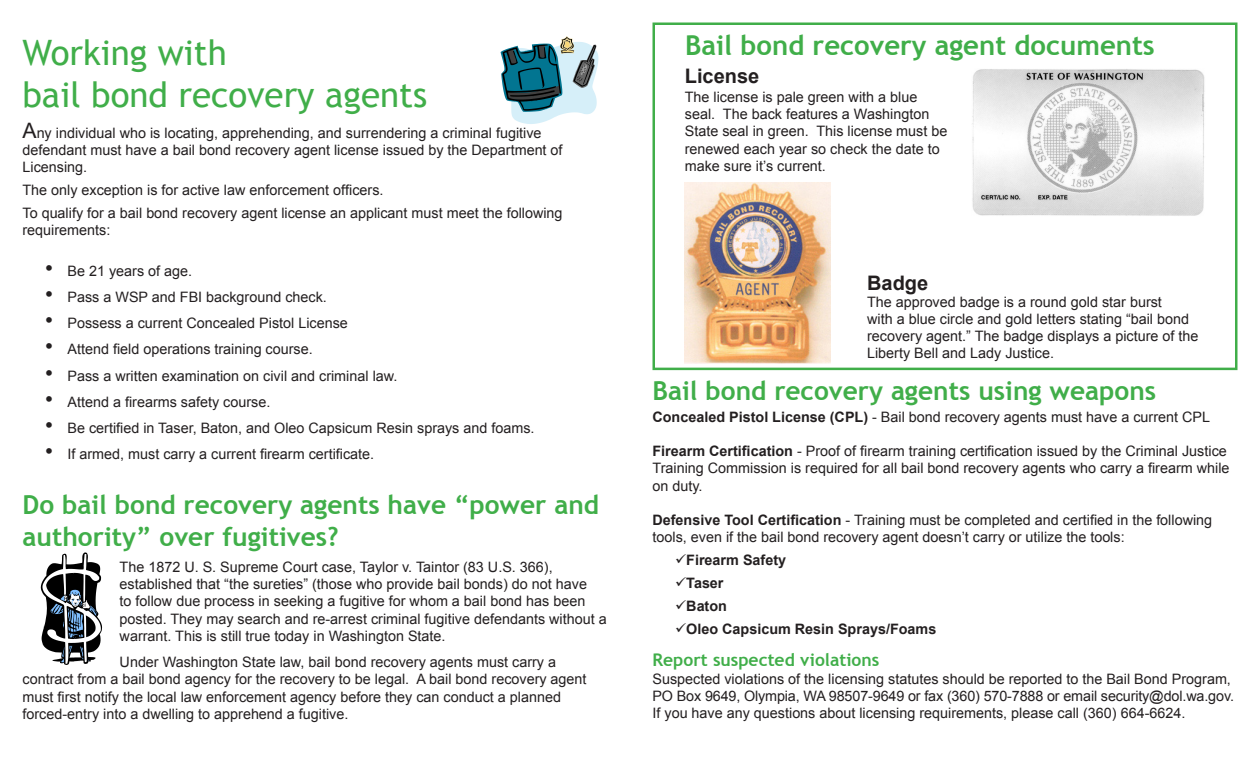
<style>
.page{position:relative;width:1260px;height:765px;background:#fff}
.page>*{position:absolute;margin:0;border:0;box-sizing:border-box;transform-origin:0 0}
.t1{font:35px "Trebuchet MS";color:#40ae49}
.t2{font:700 27.5px "Trebuchet MS";color:#40ae49}
.Paragraph_Style_1{font:700 26.25px/31.5px "Trebuchet MS";color:#40ae49}
.t3{font:700 20px "Arial";color:#231f20}
.Paragraph_Style_1-2{font:700 17.5px "Trebuchet MS";color:#40ae49}
.Paragraph_Style_1-3{font:14.38px/17.2px "Arial";color:#231f20}
.t4{font:700 14.38px "Arial";color:#231f20}
.s1{font-size:21.25px}
.s2{font-size:22.5px}
.s3{font-weight:700}
</style>
<div class="page">
<div style="left:652px;top:22px;width:586px;height:348px;border:2px solid #40ae49"></div>
<svg style="left:501px;top:36px;width:97px;height:88px"></svg>
<svg style="left:41px;top:552px;width:61px;height:113px"></svg>
<img style="left:972px;top:69px;width:233px;height:147px">
<img style="left:685px;top:182px;width:145px;height:182px">
<p class="t1" style="left:22px;top:32px;width:206px">Working with</p>
<p class="t1" style="left:22px;top:74px;width:406px">bail bond recovery agents</p>
<p class="Paragraph_Style_1-3" style="left:22px;top:124px;width:542px"><span class="s1">A</span>ny individual who is locating, apprehending, and surrendering a criminal fugitive defendant must have a bail bond recovery agent license issued by the Department of<br>Licensing.</p>
<p class="Paragraph_Style_1-3" style="left:22px;top:182px;width:363px">The only exception is for active law enforcement officers.</p>
<p class="Paragraph_Style_1-3" style="left:22px;top:205px;width:542px">To qualify for a bail bond recovery agent license an applicant must meet the following requirements:</p>
<p class="Paragraph_Style_1-3" style="left:45px;top:262px;width:149px"><span class="s2">•</span> Be 21 years of age.</p>
<p class="Paragraph_Style_1-3" style="left:45px;top:288px;width:283px"><span class="s2">•</span> Pass a WSP and FBI background check.</p>
<p class="Paragraph_Style_1-3" style="left:45px;top:315px;width:304px"><span class="s2">•</span> Possess a current Concealed Pistol License</p>
<p class="Paragraph_Style_1-3" style="left:45px;top:341px;width:269px"><span class="s2">•</span> Attend field operations training course.</p>
<p class="Paragraph_Style_1-3" style="left:45px;top:367px;width:354px"><span class="s2">•</span> Pass a written examination on civil and criminal law.</p>
<p class="Paragraph_Style_1-3" style="left:45px;top:393px;width:227px"><span class="s2">•</span> Attend a firearms safety course.</p>
<p class="Paragraph_Style_1-3" style="left:45px;top:420px;width:491px"><span class="s2">•</span> Be certified in Taser, Baton, and Oleo Capsicum Resin sprays and foams.</p>
<p class="Paragraph_Style_1-3" style="left:45px;top:446px;width:331px"><span class="s2">•</span> If armed, must carry a current firearm certificate.</p>
<p class="Paragraph_Style_1" style="left:22px;top:489px;width:578px">Do bail bond recovery agents have “power and authority” over fugitives?</p>
<p class="Paragraph_Style_1-3" style="left:120px;top:558px;width:489px">The 1872 U. S. Supreme Court case, Taylor v. Taintor (83 U.S. 366), established that “the sureties” (those who provide bail bonds) do not have<br>to follow due process in seeking a fugitive for whom a bail bond has been posted. They may search and re-arrest criminal fugitive defendants without a warrant. This is still true today in Washington State.</p>
<p class="Paragraph_Style_1-3" style="left:22px;top:654px;width:566px;text-indent:97px">Under Washington State law, bail bond recovery agents must carry a contract from a bail bond agency for the recovery to be legal. A bail bond recovery agent must first notify the local law enforcement agency before they can conduct a planned forced-entry into a dwelling to apprehend a fugitive.</p>
<p class="t2" style="left:685px;top:28px;width:471px">Bail bond recovery agent documents</p>
<p class="t3" style="left:685px;top:63px;width:76px">License</p>
<p class="Paragraph_Style_1-3" style="left:685px;top:88px;width:264px">The license is pale green with a blue seal. The back features a Washington State seal in green. This license must be renewed each year so check the date to make sure it’s current.</p>
<p class="t3" style="left:867px;top:269px;width:63px">Badge</p>
<p class="Paragraph_Style_1-3" style="left:867px;top:293px;width:333px">The approved badge is a round gold star burst<br>with a blue circle and gold letters stating “bail bond recovery agent.” The badge displays a picture of the Liberty Bell and Lady Justice.</p>
<p class="Paragraph_Style_1" style="left:652px;top:375px;width:505px">Bail bond recovery agents using weapons</p>
<p class="Paragraph_Style_1-3" style="left:652px;top:408px;width:559px"><span class="s3">Concealed Pistol License (CPL)</span> - Bail bond recovery agents must have a current CPL</p>
<p class="Paragraph_Style_1-3" style="left:652px;top:443px;width:579px"><span class="s3">Firearm Certification</span> - Proof of firearm training certification issued by the Criminal Justice<br>Training Commission is required for all bail bond recovery agents who carry a firearm while on duty.</p>
<p class="Paragraph_Style_1-3" style="left:652px;top:512px;width:561px"><span class="s3">Defensive Tool Certification</span> - Training must be completed and certified in the following tools, even if the bail bond recovery agent doesn’t carry or utilize the tools:</p>
<p class="t4" style="left:675px;top:551px;width:113px">✓Firearm Safety</p>
<p class="t4" style="left:675px;top:574px;width:50px">✓Taser</p>
<p class="t4" style="left:675px;top:596px;width:54px">✓Baton</p>
<p class="t4" style="left:675px;top:619px;width:263px">✓Oleo Capsicum Resin Sprays/Foams</p>
<p class="Paragraph_Style_1-2" style="left:652px;top:649px;width:228px">Report suspected violations</p>
<p class="Paragraph_Style_1-3" style="left:652px;top:670px;width:583px">Suspected violations of the licensing statutes should be reported to the Bail Bond Program,<br>PO Box 9649, Olympia, WA 98507-9649 or fax (360) 570-7888 or email security@dol.wa.gov.<br>If you have any questions about licensing requirements, please call (360) 664-6624.</p>
</div>
